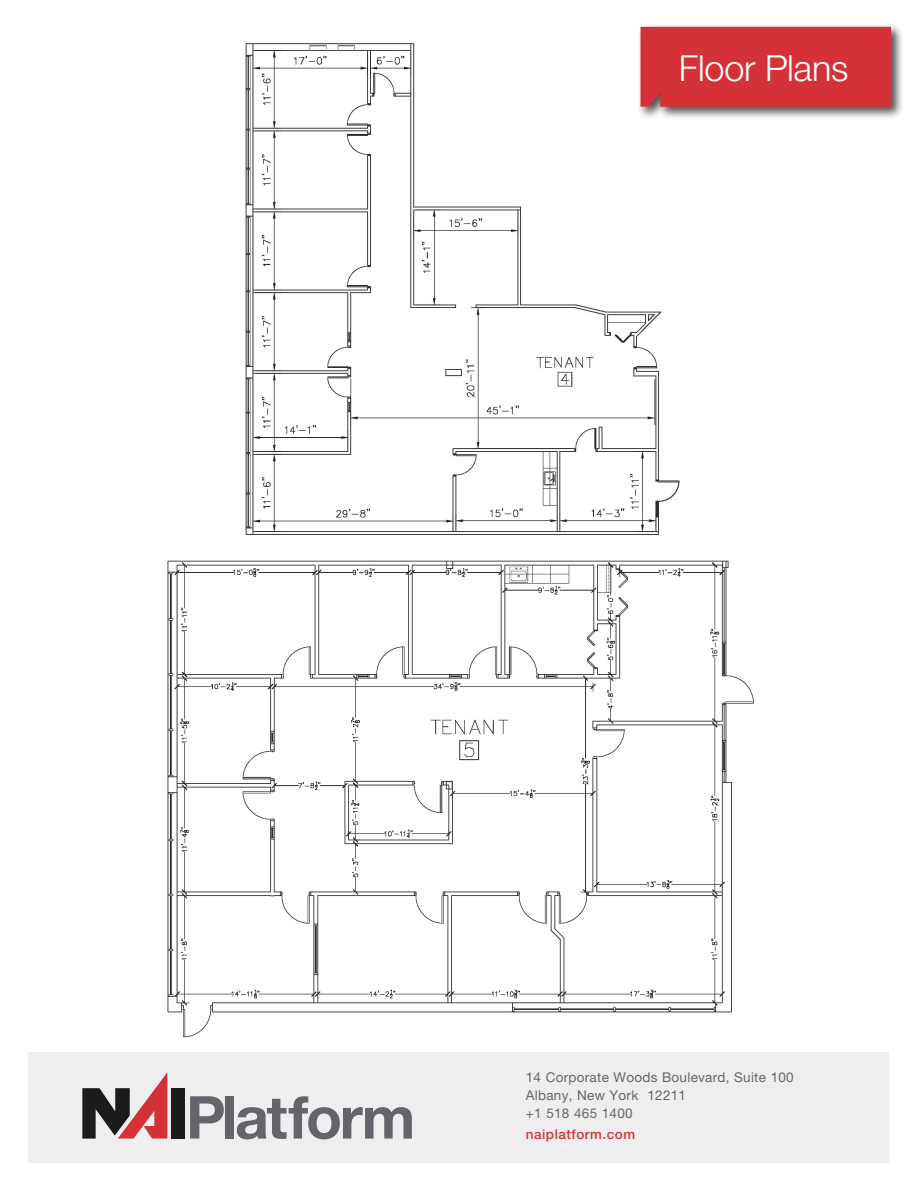
<style>
.page{position:relative;width:918px;height:1188px;background:#fff}
.page>*{position:absolute;margin:0;border:0;box-sizing:border-box;transform-origin:0 0}
.t1{font:300 36px "Helvetica Neue LT Std";letter-spacing:-.005em;color:#fff}
.t2{font:13.5px/18px "Helvetica Neue LT Std";letter-spacing:.02em;color:#63656a}
.t3{font:500 13.5px "Helvetica Neue LT Std";letter-spacing:.04em;color:#d43238}
</style>
<div class="page">
<img style="left:245px;top:43px;width:435px;height:492px">
<div style="left:637px;top:23px;width:267px;height:97px;background:#1c1b1a;opacity:.75"></div>
<div style="left:641px;top:27px;width:250px;height:80px;background:#d43238"></div>
<div style="left:29px;top:1052px;width:860px;height:110px;background:#eeeeef"></div>
<div style="left:172px;top:1088px;width:13px;height:51px;background:#1c1b1a"></div>
<svg style="left:82px;top:1073px;width:85px;height:66px"></svg>
<svg style="left:190px;top:1096px;width:34px;height:43px"></svg>
<div style="left:225px;top:1096px;width:9px;height:43px;background:#63656a"></div>
<svg style="left:237px;top:1096px;width:175px;height:43px"></svg>
<img style="left:167px;top:560px;width:587px;height:478px">
<h1 class="t1" style="left:679px;top:47px;width:171px">Floor Plans</h1>
<p class="t2" style="left:526px;top:1068px;width:269px">14 Corporate Woods Boulevard, Suite 100<br>Albany, New York 12211<br>+1 518 465 1400</p>
<p class="t3" style="left:526px;top:1126px;width:111px">naiplatform.com</p>
</div>
